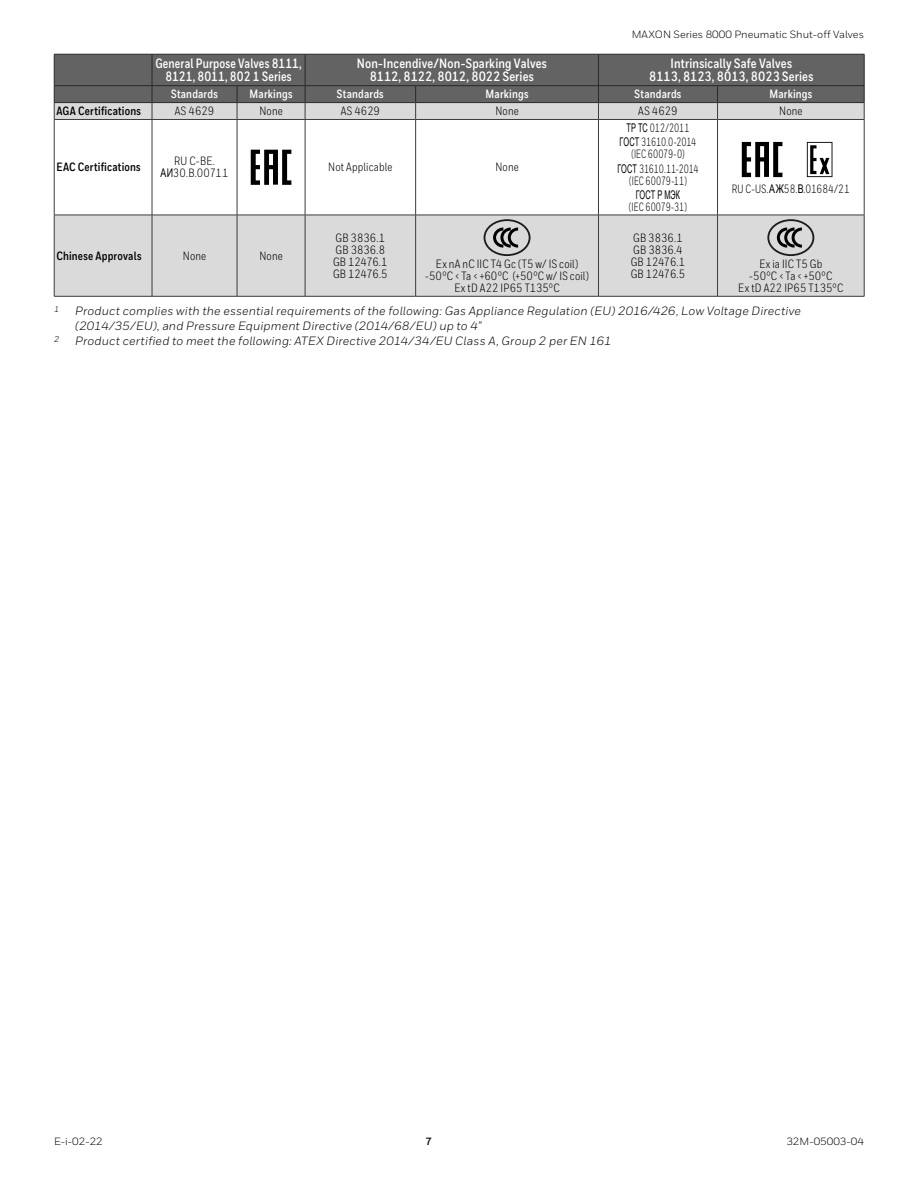
<style>
.page{position:relative;width:918px;height:1188px;background:#fff}
.page>*{position:absolute;margin:0;border:0;box-sizing:border-box;transform-origin:0 0}
.t1{font:700 13.5px/13.5px "Honeywell Cond";letter-spacing:.005em;color:#fff;text-align:center}
.t2{font:700 13.5px/13.5px "Honeywell Cond";letter-spacing:.005em;color:#fff;text-align:center;scale:.95 1}
.t3{font:12px/12px "Honeywell Cond";letter-spacing:.01em;color:#000;text-align:center}
.t4{font:italic 12px/14.4px "Honeywell Sans";letter-spacing:.015em;color:#000}
.t5{font:700 12px "Honeywell Cond";letter-spacing:.015em;color:#fff}
.t6{font:700 12px "Honeywell Cond";letter-spacing:.015em;color:#000}
.t7{font:12px/14.1px "Honeywell Cond";letter-spacing:-.01em;color:#000;text-align:center;scale:.8 1}
.t8{font:12px/14.1px "Honeywell Cond";letter-spacing:-.015em;color:#000;text-align:center;scale:.8 1}
.t9{font:12px "Honeywell Cond";letter-spacing:.01em;color:#000;scale:.8 1}
.t10{font:12px "Honeywell Cond";letter-spacing:.01em;color:#000;scale:.9 1}
.t11{font:12px "Arial Narrow";letter-spacing:.01em;color:#000;scale:.75 1}
.t12{font:10.5px "Honeywell Sans";color:#000}
.t13{font:700 10.5px "Honeywell Sans";color:#000}
.t14{font:italic 8.4px "Honeywell Sans";color:#000}
.s1{font-family:"Arial Narrow"}
</style>
<div class="page">
<svg style="left:55px;top:120px;width:809px;height:176px"></svg>
<svg style="left:54px;top:54px;width:811px;height:65px;background:#7d7d7d"></svg>
<hr style="left:54px;top:119px;width:98px;height:1px;background:#3c3c3b">
<hr style="left:54px;top:120px;width:1px;height:95px;background:#3c3c3b">
<hr style="left:152px;top:119px;width:85px;height:1px;background:#3c3c3b">
<hr style="left:152px;top:120px;width:1px;height:95px;background:#3c3c3b">
<hr style="left:237px;top:119px;width:68px;height:1px;background:#3c3c3b">
<hr style="left:237px;top:120px;width:1px;height:95px;background:#3c3c3b">
<hr style="left:305px;top:119px;width:111px;height:1px;background:#3c3c3b">
<hr style="left:305px;top:120px;width:1px;height:95px;background:#3c3c3b">
<hr style="left:416px;top:119px;width:182px;height:1px;background:#3c3c3b">
<hr style="left:415px;top:120px;width:1px;height:95px;background:#3c3c3b">
<hr style="left:598px;top:119px;width:120px;height:1px;background:#3c3c3b">
<hr style="left:598px;top:120px;width:1px;height:95px;background:#3c3c3b">
<hr style="left:718px;top:119px;width:146px;height:1px;background:#3c3c3b">
<hr style="left:717px;top:120px;width:1px;height:95px;background:#3c3c3b">
<hr style="left:864px;top:120px;width:1px;height:95px;background:#3c3c3b">
<hr style="left:54px;top:215px;width:98px;height:1px;background:#3c3c3b">
<hr style="left:54px;top:215px;width:1px;height:81px;background:#3c3c3b">
<hr style="left:152px;top:215px;width:85px;height:1px;background:#3c3c3b">
<hr style="left:152px;top:215px;width:1px;height:81px;background:#3c3c3b">
<hr style="left:237px;top:215px;width:68px;height:1px;background:#3c3c3b">
<hr style="left:237px;top:215px;width:1px;height:81px;background:#3c3c3b">
<hr style="left:305px;top:215px;width:111px;height:1px;background:#3c3c3b">
<hr style="left:305px;top:215px;width:1px;height:81px;background:#3c3c3b">
<hr style="left:416px;top:215px;width:182px;height:1px;background:#3c3c3b">
<hr style="left:415px;top:215px;width:1px;height:81px;background:#3c3c3b">
<hr style="left:598px;top:215px;width:120px;height:1px;background:#3c3c3b">
<hr style="left:598px;top:215px;width:1px;height:81px;background:#3c3c3b">
<hr style="left:718px;top:215px;width:146px;height:1px;background:#3c3c3b">
<hr style="left:717px;top:215px;width:1px;height:81px;background:#3c3c3b">
<hr style="left:864px;top:215px;width:1px;height:81px;background:#3c3c3b">
<hr style="left:54px;top:296px;width:98px;height:1px;background:#3c3c3b">
<hr style="left:152px;top:296px;width:85px;height:1px;background:#3c3c3b">
<hr style="left:237px;top:296px;width:68px;height:1px;background:#3c3c3b">
<hr style="left:305px;top:296px;width:111px;height:1px;background:#3c3c3b">
<hr style="left:416px;top:296px;width:182px;height:1px;background:#3c3c3b">
<hr style="left:598px;top:296px;width:120px;height:1px;background:#3c3c3b">
<hr style="left:718px;top:296px;width:146px;height:1px;background:#3c3c3b">
<svg style="left:251px;top:150px;width:40px;height:35px"></svg>
<svg style="left:742px;top:142px;width:40px;height:35px"></svg>
<svg style="left:807px;top:142px;width:25px;height:35px"></svg>
<svg style="left:484px;top:219px;width:47px;height:37px;background:#a1a1a1"></svg>
<svg style="left:767px;top:219px;width:47px;height:37px;background:#a1a1a1"></svg>
<p class="t12" style="left:632px;top:28px;width:234px">MAXON Series 8000 Pneumatic Shut-off Valves</p>
<p class="t2" style="left:155px;top:57px;width:156px">General Purpose Valves 8111,<br>8121, 8011, 802 1 Series</p>
<p class="t1" style="left:357px;top:57px;width:192px">Non-Incendive/Non-Sparking Valves<br>8112, 8122, 8012, 8022 Series</p>
<p class="t1" style="left:649px;top:57px;width:166px">Intrinsically Safe Valves<br>8113, 8123, 8013, 8023 Series</p>
<p class="t5" style="left:171px;top:87px;width:48px">Standards</p>
<p class="t5" style="left:250px;top:87px;width:44px">Markings</p>
<p class="t5" style="left:337px;top:87px;width:48px">Standards</p>
<p class="t5" style="left:486px;top:87px;width:44px">Markings</p>
<p class="t5" style="left:635px;top:87px;width:48px">Standards</p>
<p class="t5" style="left:769px;top:87px;width:44px">Markings</p>
<p class="t6" style="left:56px;top:104px;width:86px">AGA Certifications</p>
<p class="t3" style="left:175px;top:105px;width:41px">AS 4629</p>
<p class="t3" style="left:259px;top:105px;width:25px">None</p>
<p class="t3" style="left:341px;top:105px;width:41px">AS 4629</p>
<p class="t3" style="left:495px;top:105px;width:25px">None</p>
<p class="t3" style="left:638px;top:105px;width:41px">AS 4629</p>
<p class="t3" style="left:779px;top:105px;width:25px">None</p>
<p class="t6" style="left:56px;top:160px;width:86px">EAC Certifications</p>
<p class="t3" style="left:161px;top:155px;width:69px">RU C-BE.<br><span class="s1">AИ</span>30.B.00711</p>
<p class="t3" style="left:328px;top:161px;width:66px">Not Applicable</p>
<p class="t3" style="left:495px;top:161px;width:25px">None</p>
<p class="t6" style="left:56px;top:248px;width:87px">Chinese Approvals</p>
<p class="t3" style="left:183px;top:250px;width:25px">None</p>
<p class="t3" style="left:259px;top:250px;width:25px">None</p>
<p class="t3" style="left:333px;top:232px;width:56px;text-align:left">GB 3836.1<br>GB 3836.8<br>GB 12476.1<br>GB 12476.5</p>
<p class="t3" style="left:425px;top:258px;width:165px">Ex nA nC IIC T4 Gc (T5 w/ IS coil) -50°C &lt; Ta &lt; +60°C (+50°C w/ IS coil)<br>Ex tD A22 IP65 T135°C</p>
<p class="t8" style="left:620px;top:121px;width:98px"><span class="s1">ТР ТС</span> 012/2011<br><span class="s1">ГОСТ</span> 31610.0-2014</p>
<p class="t7" style="left:617px;top:147px;width:103px">(IEC 60079-0)<br><span class="s1">ГОСТ</span> 31610.11-2014</p>
<p class="t9" style="left:629px;top:173px;width:74px">(IEC 60079-11)</p>
<p class="t11" style="left:636px;top:186px;width:61px">ГОСТ Р МЭК</p>
<p class="t9" style="left:629px;top:199px;width:74px">(IEC 60079-31)</p>
<p class="t3" style="left:631px;top:232px;width:56px;text-align:left">GB 3836.1<br>GB 3836.4<br>GB 12476.1<br>GB 12476.5</p>
<p class="t10" style="left:732px;top:181px;width:133px">RU C-US.<span class="s1">АЖ</span>58.<span class="s1">В</span>.01684/21</p>
<p class="t3" style="left:738px;top:258px;width:107px">Ex ia IIC T5 Gb<br>-50°C &lt; Ta &lt; +50°C<br>Ex tD A22 IP65 T135°C</p>
<p class="t14" style="left:54px;top:304px;width:7px">1</p>
<p class="t4" style="left:75px;top:304px;width:727px">Product complies with the essential requirements of the following: Gas Appliance Regulation (EU) 2016/426, Low Voltage Directive (2014/35/EU), and Pressure Equipment Directive (2014/68/EU) up to 4”</p>
<p class="t14" style="left:54px;top:334px;width:7px">2</p>
<p class="t4" style="left:75px;top:334px;width:538px">Product certified to meet the following: ATEX Directive 2014/34/EU Class A, Group 2 per EN 161</p>
<p class="t12" style="left:54px;top:1135px;width:50px">E-i-02-22</p>
<p class="t13" style="left:425px;top:1135px;width:8px">7</p>
<p class="t12" style="left:786px;top:1135px;width:79px">32M-05003-04</p>
</div>
